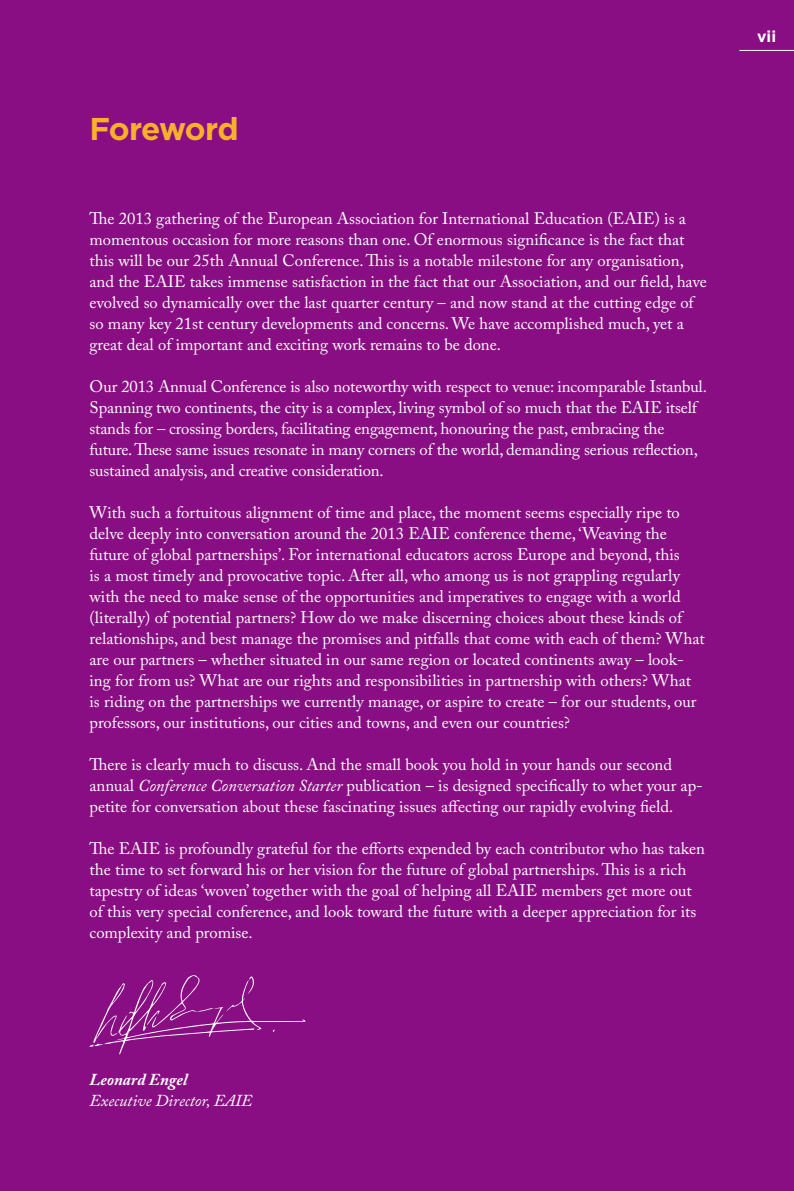
<style>
.page{position:relative;width:794px;height:1191px;background:#890e83}
.page>*{position:absolute;margin:0;border:0;box-sizing:border-box;transform-origin:0 0}
.t1{font:700 31.5px "Gotham";letter-spacing:-.03em;color:#f7af2c}
.t2{font:16.62px/21px "Adobe Caslon Pro";color:#fff}
.t3{font:italic 16.62px "Adobe Caslon Pro";color:#fff}
.t4{font:italic 700 16.62px "Adobe Caslon Pro";color:#fff}
.t5{font:700 15.75px "Gotham";color:#fff}
.s1{font-style:italic}
</style>
<div class="page">
<svg style="left:89px;top:975px;width:216px;height:79px"></svg>
<hr style="left:739px;top:50px;width:55px;height:1px;background:#fff">
<h1 class="t1" style="left:89px;top:108px;width:151px">Foreword</h1>
<p class="t2" style="left:89px;top:207px;width:619px">The 2013 gathering of the European Association for International Education (EAIE) is a momentous occasion for more reasons than one. Of enormous significance is the fact that this will be our 25th Annual Conference. This is a notable milestone for any organisation, and the EAIE takes immense satisfaction in the fact that our Association, and our field, have evolved so dynamically over the last quarter century – and now stand at the cutting edge of so many key 21st century developments and concerns. We have accomplished much, yet a great deal of important and exciting work remains to be done.</p>
<p class="t2" style="left:89px;top:375px;width:619px">Our 2013 Annual Conference is also noteworthy with respect to venue: incomparable Istanbul.<br>Spanning two continents, the city is a complex, living symbol of so much that the EAIE itself stands for – crossing borders, facilitating engagement, honouring the past, embracing the future. These same issues resonate in many corners of the world, demanding serious reflection, sustained analysis, and creative consideration.</p>
<p class="t2" style="left:89px;top:501px;width:617px">With such a fortuitous alignment of time and place, the moment seems especially ripe to delve deeply into conversation around the 2013 EAIE conference theme, ‘Weaving the future of global partnerships’. For international educators across Europe and beyond, this<br>is a most timely and provocative topic. After all, who among us is not grappling regularly with the need to make sense of the opportunities and imperatives to engage with a world (literally) of potential partners? How do we make discerning choices about these kinds of relationships, and best manage the promises and pitfalls that come with each of them? What are our partners – whether situated in our same region or located continents away – look&shy;ing for from us? What are our rights and responsibilities in partnership with others? What is riding on the partnerships we currently manage, or aspire to create – for our students, our professors, our institutions, our cities and towns, and even our countries?</p>
<p class="t2" style="left:89px;top:753px;width:615px">There is clearly much to discuss. And the small book you hold in your hands our second annual <span class="s1">Conference Conversation Starter</span> publication – is designed specifically to whet your ap&shy;petite for conversation about these fascinating issues affecting our rapidly evolving field.</p>
<p class="t2" style="left:89px;top:837px;width:617px">The EAIE is profoundly grateful for the efforts expended by each contributor who has taken the time to set forward his or her vision for the future of global partnerships. This is a rich tapestry of ideas ‘woven’ together with the goal of helping all EAIE members get more out of this very special conference, and look toward the future with a deeper appreciation for its complexity and promise.</p>
<p class="t5" style="left:757px;top:26px;width:21px">vii</p>
<p class="t4" style="left:89px;top:1069px;width:99px">Leonard Engel</p>
<p class="t3" style="left:89px;top:1090px;width:164px">Executive Director, EAIE</p>
</div>
